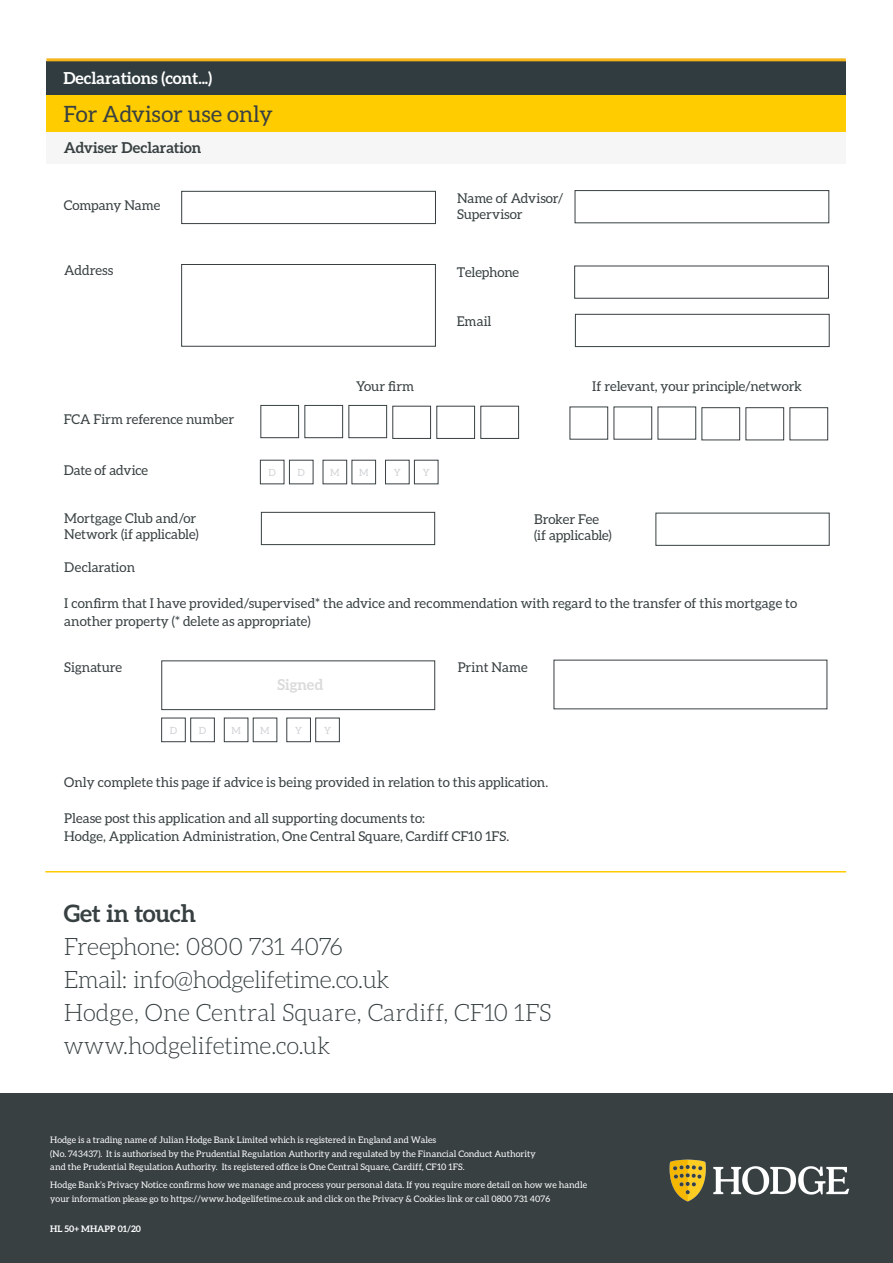
<style>
.page{position:relative;width:893px;height:1263px;background:#fff}
.page>*{position:absolute;margin:0;border:0;box-sizing:border-box;transform-origin:0 0}
.t1{font:300 24px/33px "Aleo";letter-spacing:-.01em;color:#384042}
.t2{font:700 24px "Aleo";letter-spacing:-.015em;color:#384042}
.t3{font:22.5px "Aleo";color:#384042}
.t4{font:700 16.5px "Aleo";letter-spacing:-.005em;color:#fff}
.t5{font:700 15px "Aleo";letter-spacing:.005em;color:#384042}
.t6{font:700 15px "Aleo";color:#dadada}
.t7{font:13.5px/16.5px "Aleo";color:#384042}
.t8{font:9.9px "Aleo";color:#d0d2d5}
.t9{font:9px/13.5px "Aleo";color:#fff}
.t10{font:700 9px "Aleo";color:#fff}
</style>
<div class="page">
<div style="left:0;top:1093px;width:893px;height:170px;background:#384042"></div>
<hr style="left:45px;top:871px;width:801px;height:1px;background:#fc0">
<div style="left:47px;top:131px;width:799px;height:33px;background:#f6f6f6"></div>
<div style="left:181px;top:191px;width:255px;height:33px;border:1px solid #384042"></div>
<div style="left:261px;top:512px;width:174px;height:33px;border:1px solid #384042"></div>
<div style="left:655px;top:513px;width:175px;height:33px;border:1px solid #384042"></div>
<div style="left:575px;top:190px;width:254px;height:33px;border:1px solid #384042"></div>
<div style="left:574px;top:266px;width:255px;height:33px;border:1px solid #384042"></div>
<div style="left:575px;top:314px;width:255px;height:33px;border:1px solid #384042"></div>
<div style="left:260px;top:405px;width:39px;height:33px;border:1px solid #384042"></div>
<div style="left:392px;top:406px;width:39px;height:33px;border:1px solid #384042"></div>
<div style="left:701px;top:407px;width:39px;height:33px;border:1px solid #384042"></div>
<div style="left:304px;top:405px;width:39px;height:33px;border:1px solid #384042"></div>
<div style="left:436px;top:406px;width:39px;height:33px;border:1px solid #384042"></div>
<div style="left:745px;top:407px;width:39px;height:33px;border:1px solid #384042"></div>
<div style="left:348px;top:405px;width:39px;height:33px;border:1px solid #384042"></div>
<div style="left:480px;top:406px;width:39px;height:33px;border:1px solid #384042"></div>
<div style="left:789px;top:407px;width:39px;height:33px;border:1px solid #384042"></div>
<div style="left:181px;top:264px;width:255px;height:83px;border:1px solid #384042"></div>
<div style="left:385px;top:460px;width:24px;height:24px;border:1px solid #384042"></div>
<div style="left:161px;top:660px;width:274px;height:50px;border:1px solid #384042"></div>
<div style="left:161px;top:718px;width:25px;height:24px;border:1px solid #384042"></div>
<div style="left:190px;top:718px;width:25px;height:24px;border:1px solid #384042"></div>
<div style="left:224px;top:718px;width:24px;height:24px;border:1px solid #384042"></div>
<div style="left:253px;top:718px;width:24px;height:24px;border:1px solid #384042"></div>
<div style="left:286px;top:718px;width:25px;height:24px;border:1px solid #384042"></div>
<div style="left:315px;top:718px;width:25px;height:24px;border:1px solid #384042"></div>
<div style="left:47px;top:95px;width:799px;height:36px;background:#fc0"></div>
<img style="left:669px;top:1159px;width:181px;height:43px">
<div style="left:46px;top:61px;width:800px;height:33px;background:#303c40"></div>
<hr style="left:46px;top:58px;width:800px;height:3px;background:#f3b51b">
<p class="t4" style="left:63px;top:69px;width:150px">Declarations (cont...)</p>
<h2 class="t3" style="left:64px;top:102px;width:211px">For Advisor use only</h2>
<p class="t5" style="left:64px;top:139px;width:139px">Adviser Declaration</p>
<p class="t7" style="left:64px;top:197px;width:98px">Company Name</p>
<p class="t7" style="left:457px;top:190px;width:108px">Name of Advisor/<br>Supervisor</p>
<p class="t7" style="left:64px;top:262px;width:50px">Address</p>
<p class="t7" style="left:457px;top:264px;width:64px">Telephone</p>
<p class="t7" style="left:457px;top:312px;width:36px">Email</p>
<p class="t7" style="left:64px;top:411px;width:172px">FCA Firm reference number</p>
<p class="t7" style="left:356px;top:378px;width:60px">Your firm</p>
<p class="t7" style="left:592px;top:378px;width:211px">If relevant, your principle/network</p>
<p class="t7" style="left:64px;top:461px;width:86px">Date of advice</p>
<p class="t7" style="left:64px;top:510px;width:136px">Mortgage Club and/or<br>Network (if applicable)</p>
<p class="t7" style="left:534px;top:510px;width:79px">Broker Fee (if applicable)</p>
<p class="t8" style="left:268px;top:467px;width:9px">D</p>
<p class="t8" style="left:298px;top:467px;width:9px">D</p>
<p class="t8" style="left:330px;top:467px;width:11px">M</p>
<p class="t8" style="left:359px;top:467px;width:11px">M</p>
<p class="t8" style="left:394px;top:467px;width:8px">Y</p>
<p class="t8" style="left:423px;top:467px;width:8px">Y</p>
<p class="t7" style="left:64px;top:559px;width:72px">Declaration</p>
<p class="t7" style="left:64px;top:594px;width:734px;line-height:18px">I confirm that I have provided/supervised* the advice and recommendation with regard to the transfer of this mortgage to another property (* delete as appropriate)</p>
<p class="t7" style="left:64px;top:659px;width:59px">Signature</p>
<p class="t7" style="left:458px;top:659px;width:72px">Print Name</p>
<p class="t6" style="left:277px;top:676px;width:47px">Signed</p>
<p class="t8" style="left:170px;top:725px;width:9px">D</p>
<p class="t8" style="left:199px;top:725px;width:9px">D</p>
<p class="t8" style="left:231px;top:725px;width:11px">M</p>
<p class="t8" style="left:260px;top:725px;width:11px">M</p>
<p class="t8" style="left:295px;top:725px;width:8px">Y</p>
<p class="t8" style="left:324px;top:725px;width:8px">Y</p>
<p class="t7" style="left:64px;top:774px;width:485px">Only complete this page if advice is being provided in relation to this application.</p>
<p class="t7" style="left:64px;top:809px;width:446px;line-height:18px">Please post this application and all supporting documents to:<br>Hodge, Application Administration, One Central Square, Cardiff CF10 1FS.</p>
<h1 class="t2" style="left:64px;top:899px;width:134px">Get in touch</h1>
<h1 class="t1" style="left:64px;top:930px;width:489px">Freephone: 0800 731 4076<br>Email: info@hodgelifetime.co.uk<br>Hodge, One Central Square, Cardiff, CF10 1FS www.hodgelifetime.co.uk</h1>
<p class="t9" style="left:50px;top:1133px;width:487px">Hodge is a trading name of Julian Hodge Bank Limited which is registered in England and Wales<br>(No. 743437). It is authorised by the Prudential Regulation Authority and regulated by the Financial Conduct Authority and the Prudential Regulation Authority. Its registered office is One Central Square, Cardiff, CF10 1FS.</p>
<p class="t9" style="left:50px;top:1178px;width:538px">Hodge Bank’s Privacy Notice confirms how we manage and process your personal data. If you require more detail on how we handle your information please go to https://www.hodgelifetime.co.uk and click on the Privacy &amp; Cookies link or call 0800 731 4076</p>
<p class="t10" style="left:50px;top:1223px;width:92px">HL 50+ MHAPP 01/20</p>
</div>
